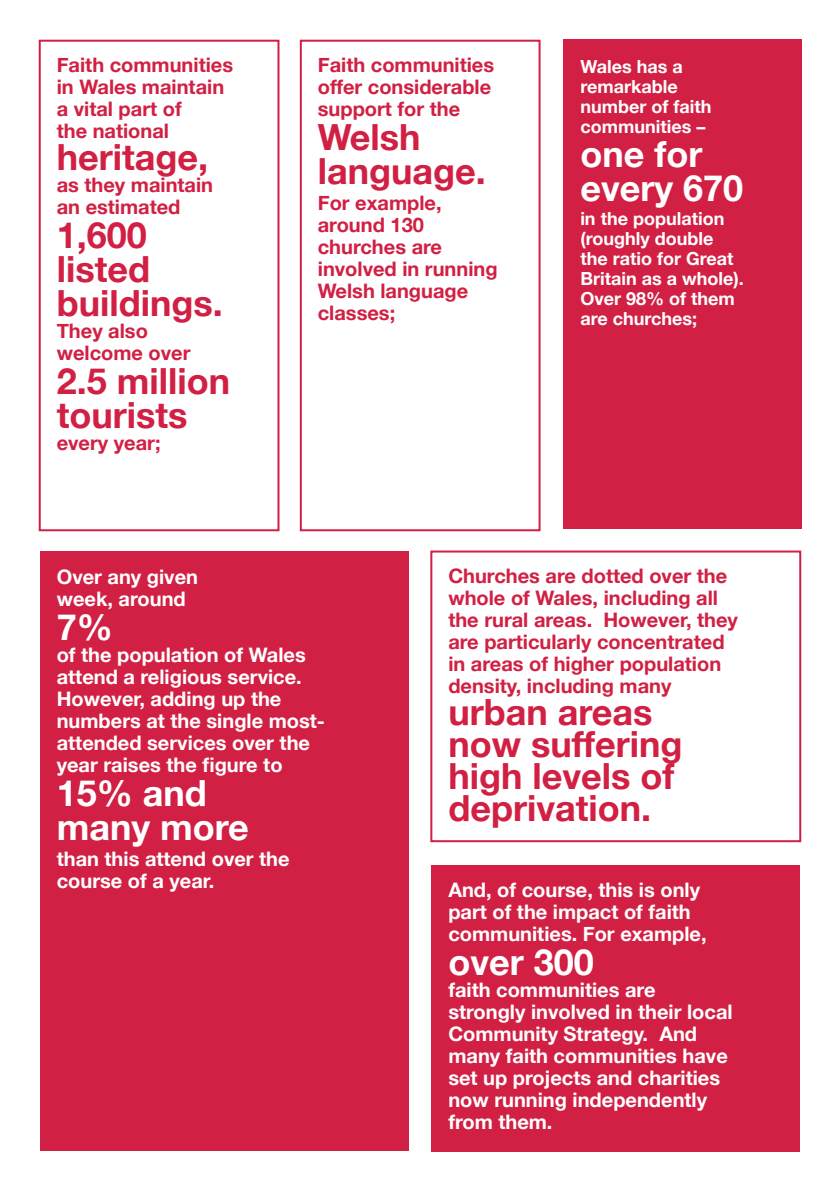
<style>
.page{position:relative;width:840px;height:1191px;background:#fff}
.page>*{position:absolute;margin:0;border:0;box-sizing:border-box;transform-origin:0 0}
.t1{font:700 36px/34px "Helvetica Neue";color:#d12043}
.t2{font:700 36px/34px "Helvetica Neue";color:#fff}
.t3{font:700 20px/22px "Helvetica Neue";color:#fff}
.t4{font:700 20px/22px "Helvetica Neue";color:#d12043}
.t5{font:700 18px/20px "Helvetica Neue";color:#fff}
</style>
<div class="page">
<div style="left:431px;top:865px;width:368px;height:286px;background:#d12043"></div>
<div style="left:430px;top:550px;width:370px;height:292px;border:2px solid #d12043"></div>
<div style="left:39px;top:40px;width:240px;height:491px;border:2px solid #d12043"></div>
<div style="left:299px;top:40px;width:241px;height:491px;border:2px solid #d12043"></div>
<div style="left:563px;top:40px;width:238px;height:489px;background:#d12043"></div>
<div style="left:40px;top:551px;width:368px;height:600px;background:#d12043"></div>
<p class="t4" style="left:57px;top:53px;width:178px">Faith communities in Wales maintain a vital part of<br>the national</p>
<h1 class="t1" style="left:57px;top:139px;width:153px">heritage,</h1>
<p class="t4" style="left:57px;top:173px;width:158px">as they maintain an estimated</p>
<h1 class="t1" style="left:57px;top:217px;width:167px">1,600 listed buildings.</h1>
<p class="t4" style="left:57px;top:319px;width:135px">They also welcome over</p>
<h1 class="t1" style="left:57px;top:363px;width:175px">2.5 million tourists</h1>
<p class="t4" style="left:57px;top:431px;width:105px">every year;</p>
<p class="t4" style="left:317px;top:53px;width:178px">Faith communities offer considerable support for the</p>
<h1 class="t1" style="left:317px;top:119px;width:169px">Welsh language.</h1>
<p class="t4" style="left:317px;top:191px;width:181px">For example, around 130 churches are involved in running<br>Welsh language classes;</p>
<p class="t5" style="left:580px;top:56px;width:132px">Wales has a remarkable number of faith communities –</p>
<h1 class="t2" style="left:580px;top:137px;width:164px">one for every 670</h1>
<p class="t5" style="left:580px;top:208px;width:165px">in the population (roughly double the ratio for Great<br>Britain as a whole).<br>Over 98% of them are churches;</p>
<p class="t3" style="left:57px;top:565px;width:143px">Over any given week, around</p>
<h1 class="t2" style="left:57px;top:609px;width:58px">7%</h1>
<p class="t3" style="left:57px;top:643px;width:270px">of the population of Wales attend a religious service.<br>However, adding up the numbers at the single most&shy;attended services over the year raises the figure to</p>
<h1 class="t2" style="left:57px;top:775px;width:193px">15% and many more</h1>
<p class="t3" style="left:57px;top:847px;width:234px">than this attend over the course of a year.</p>
<p class="t4" style="left:448px;top:564px;width:291px">Churches are dotted over the whole of Wales, including all the rural areas. However, they are particularly concentrated in areas of higher population density, including many</p>
<h1 class="t1" style="left:448px;top:695px;width:235px;line-height:32px">urban areas now suffering high levels of deprivation.</h1>
<p class="t3" style="left:448px;top:878px;width:260px">And, of course, this is only part of the impact of faith communities. For example,</p>
<h1 class="t2" style="left:448px;top:944px;width:147px">over 300</h1>
<p class="t3" style="left:448px;top:978px;width:286px">faith communities are strongly involved in their local<br>Community Strategy. And many faith communities have set up projects and charities now running independently from them.</p>
</div>
